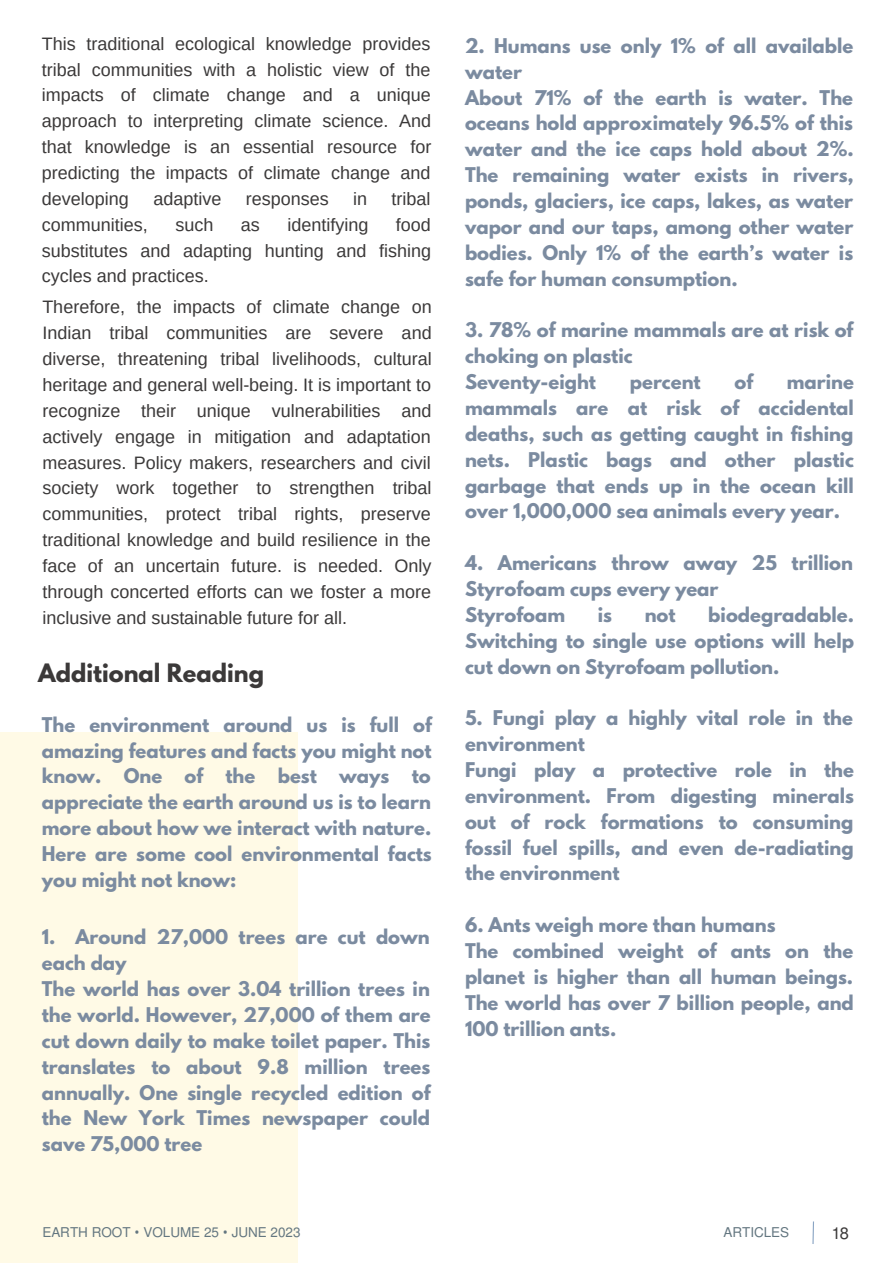
<style>
.page{position:relative;width:893px;height:1264px;background:#fff}
.page>*{position:absolute;margin:0;border:0;box-sizing:border-box;transform-origin:0 0}
.t1{font:700 22.5px "League Spartan";color:#3b3939}
.t2{font:700 18px/25.8px "League Spartan";color:#7b8ba0}
.t3{font:18px/25.8px "Arimo";color:#3b3939;text-align:justify}
.t4{font:16.5px "Mukti";color:#3b3939}
.t5{font:13.5px "Mukti";color:#637680}
.s1{font-family:"Noto Sans"}
</style>
<div class="page">
<div style="left:0;top:732px;width:297px;height:530px;background:#fffae6"></div>
<svg style="left:812px;top:1221px;width:2px;height:23px"></svg>
<p class="t3" style="left:42px;top:30px;width:391px">This traditional ecological knowledge provides tribal communities with a holistic view of the impacts of climate change and a unique approach to interpreting climate science. And that knowledge is an essential resource for predicting the impacts of climate change and developing</p>
<p class="t3" style="left:153px;top:186px;width:69px">adaptive</p>
<p class="t3" style="left:246px;top:186px;width:84px">responses</p>
<p class="t3" style="left:353px;top:186px;width:15px">in</p>
<p class="t3" style="left:391px;top:186px;width:40px">tribal</p>
<p class="t3" style="left:42px;top:211px;width:391px;text-indent:354px">food substitutes and adapting hunting and fishing cycles and practices.</p>
<p class="t3" style="left:42px;top:211px;width:107px">communities,</p>
<p class="t3" style="left:175px;top:211px;width:39px">such</p>
<p class="t3" style="left:241px;top:211px;width:20px">as</p>
<p class="t3" style="left:287px;top:211px;width:82px">identifying</p>
<p class="t3" style="left:42px;top:294px;width:391px">Therefore, the impacts of climate change on Indian tribal communities are severe and diverse, threatening tribal livelihoods, cultural heritage and general well-being. It is important to recognize their unique vulnerabilities and actively engage in mitigation and adaptation measures. Policy makers, researchers and civil society work together to strengthen tribal communities, protect tribal rights, preserve traditional knowledge and build resilience in the face of an uncertain future. is needed. Only through concerted efforts can we foster a more inclusive and sustainable future for all.</p>
<p class="t1" style="left:38px;top:662px;width:227px">Additional Reading</p>
<p class="t2" style="left:42px;top:714px;width:391px;text-align:justify">The environment around us is full of amazing features and facts you might not know. One of the best ways to appreciate the earth around us is to learn more about how we interact with nature.<br>Here are some cool environmental facts you might not know:</p>
<p class="t2" style="left:42px;top:926px;width:390px">1. Around 27,000 trees are cut down each day<br>The world has over 3.04 trillion trees in the world. However, 27,000 of them are cut down daily to make toilet paper. This translates to about 9.8 million trees annually. One single recycled edition of the New York Times newspaper could save 75,000 tree</p>
<p class="t2" style="left:465px;top:35px;width:390px">2. Humans use only 1% of all available water<br>About 71% of the earth is water. The oceans hold approximately 96.5% of this water and the ice caps hold about 2%.<br>The remaining water exists in rivers, ponds, glaciers, ice caps, lakes, as water vapor and our taps, among other water bodies. Only 1% of the earth’s water is safe for human consumption.</p>
<p class="t2" style="left:465px;top:319px;width:390px">3. 78% of marine mammals are at risk of choking on plastic<br>Seventy-eight</p>
<p class="t2" style="left:629px;top:371px;width:72px">percent</p>
<p class="t2" style="left:734px;top:371px;width:20px">of</p>
<p class="t2" style="left:465px;top:371px;width:390px;text-align:justify;text-indent:322px">marine mammals are at risk of accidental deaths, such as getting caught in fishing nets. Plastic bags and other plastic garbage that ends up in the ocean kill over 1,000,000 sea animals every year.</p>
<p class="t2" style="left:465px;top:552px;width:389px">4. Americans throw away 25 trillion<br>Styrofoam cups every year<br>Styrofoam</p>
<p class="t2" style="left:465px;top:604px;width:390px;text-align:justify;text-indent:243px">biodegradable.<br>Switching to single use options will help cut down on Styrofoam pollution.</p>
<p class="t2" style="left:465px;top:707px;width:390px">5. Fungi play a highly vital role in the environment<br>Fungi play a protective role in the environment. From digesting minerals out of rock formations to consuming fossil fuel spills, and even de-radiating the environment</p>
<p class="t2" style="left:465px;top:914px;width:390px">6. Ants weigh more than humans<br>The combined weight of ants on the planet is higher than all human beings.<br>The world has over 7 billion people, and<br>100 trillion ants.</p>
<p class="t2" style="left:597px;top:604px;width:16px">is</p>
<p class="t2" style="left:644px;top:604px;width:32px">not</p>
<p class="t5" style="left:42px;top:1222px;width:260px">EARTH ROOT <span class="s1">•</span> VOLUME 25 <span class="s1">•</span> JUNE 2023</p>
<p class="t5" style="left:723px;top:1222px;width:67px">ARTICLES</p>
<p class="t4" style="left:832px;top:1221px;width:18px">18</p>
</div>
